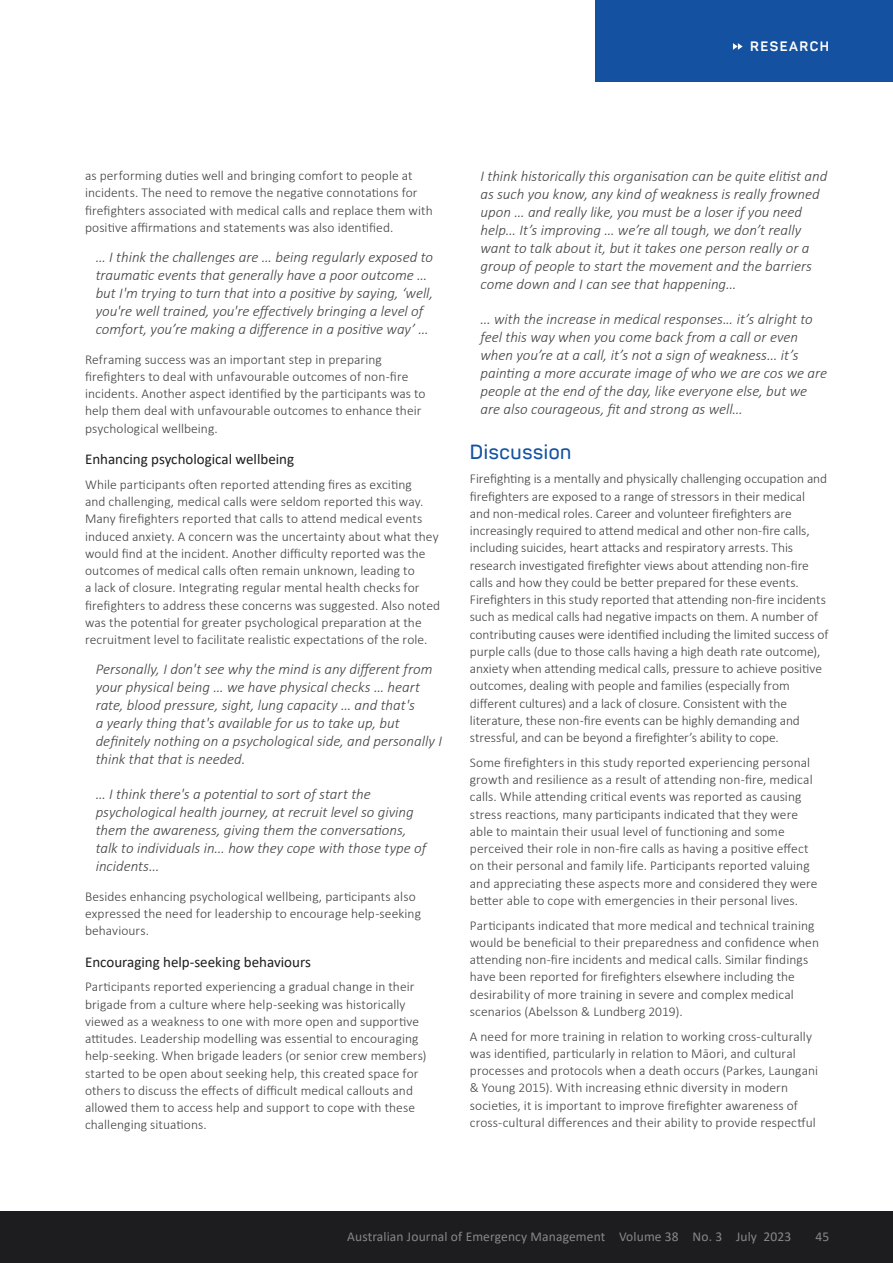
<style>
.page{position:relative;width:893px;height:1263px;background:#fff}
.page>*{position:absolute;margin:0;border:0;box-sizing:border-box;transform-origin:0 0}
.t1{font:600 20.25px "Panton";letter-spacing:.03em;color:#1452a1}
.t2{font:italic 300 15px/18px "Calibri";color:#414042}
.t3{font:15px "Calibri";color:#1d1d1f}
.t4{font:300 13.5px/17.2px "Calibri";letter-spacing:.005em;color:#414042}
.t5{font:13.5px "Calibri";letter-spacing:.01em;color:#868788}
.t6{font:700 13.5px "Panton";letter-spacing:.11em;color:#fff}
</style>
<div class="page">
<div style="left:596px;top:0;width:297px;height:81px;background:#1452a1"></div>
<svg style="left:733px;top:43px;width:10px;height:7px"></svg>
<div style="left:0;top:1212px;width:893px;height:51px;background:#1d1d1f"></div>
<p class="t6" style="left:750px;top:38px;width:80px">RESEARCH</p>
<p class="t4" style="left:85px;top:167px;width:349px">as performing duties well and bringing comfort to people at incidents. The need to remove the negative connotations for firefighters associated with medical calls and replace them with positive affirmations and statements was also identified.</p>
<p class="t2" style="left:96px;top:248px;width:339px">… I think the challenges are … being regularly exposed to traumatic events that generally have a poor outcome … but I'm trying to turn that into a positive by saying, ‘well, you're well trained, you're effectively bringing a level of comfort, you’re making a difference in a positive way’ …</p>
<p class="t4" style="left:85px;top:350px;width:342px">Reframing success was an important step in preparing firefighters to deal with unfavourable outcomes of non-fire incidents. Another aspect identified by the participants was to help them deal with unfavourable outcomes to enhance their psychological wellbeing.</p>
<p class="t3" style="left:85px;top:449px;width:211px">Enhancing psychological wellbeing</p>
<p class="t4" style="left:85px;top:475px;width:357px">While participants often reported attending fires as exciting<br>and challenging, medical calls were seldom reported this way.<br>Many firefighters reported that calls to attend medical events induced anxiety. A concern was the uncertainty about what they would find at the incident. Another difficulty reported was the outcomes of medical calls often remain unknown, leading to<br>a lack of closure. Integrating regular mental health checks for firefighters to address these concerns was suggested. Also noted was the potential for greater psychological preparation at the recruitment level to facilitate realistic expectations of the role.</p>
<p class="t2" style="left:96px;top:660px;width:348px">Personally, I don't see why the mind is any different from your physical being … we have physical checks … heart rate, blood pressure, sight, lung capacity … and that's<br>a yearly thing that's available for us to take up, but definitely nothing on a psychological side, and personally I think that that is needed.</p>
<p class="t2" style="left:96px;top:785px;width:332px">… I think there's a potential to sort of start the psychological health journey, at recruit level so giving them the awareness, giving them the conversations, talk to individuals in... how they cope with those type of incidents...</p>
<p class="t4" style="left:85px;top:887px;width:338px">Besides enhancing psychological wellbeing, participants also expressed the need for leadership to encourage help-seeking behaviours.</p>
<p class="t3" style="left:85px;top:951px;width:227px">Encouraging help-seeking behaviours</p>
<p class="t4" style="left:85px;top:978px;width:343px">Participants reported experiencing a gradual change in their brigade from a culture where help-seeking was historically viewed as a weakness to one with more open and supportive attitudes. Leadership modelling was essential to encouraging help-seeking. When brigade leaders (or senior crew members) started to be open about seeking help, this created space for others to discuss the effects of difficult medical callouts and allowed them to access help and support to cope with these challenging situations.</p>
<p class="t2" style="left:480px;top:167px;width:348px">I think historically this organisation can be quite elitist and as such you know, any kind of weakness is really frowned upon … and really like, you must be a loser if you need help... It’s improving … we’re all tough, we don’t really want to talk about it, but it takes one person really or a group of people to start the movement and the barriers come down and I can see that happening...</p>
<p class="t2" style="left:480px;top:310px;width:348px">... with the increase in medical responses... it’s alright to feel this way when you come back from a call or even when you’re at a call, it’s not a sign of weakness... it’s painting a more accurate image of who we are cos we are people at the end of the day, like everyone else, but we are also courageous, fit and strong as well...</p>
<h1 class="t1" style="left:470px;top:439px;width:103px">Discussion</h1>
<p class="t4" style="left:470px;top:470px;width:360px">Firefighting is a mentally and physically challenging occupation and firefighters are exposed to a range of stressors in their medical and non-medical roles. Career and volunteer firefighters are increasingly required to attend medical and other non-fire calls, including suicides, heart attacks and respiratory arrests. This research investigated firefighter views about attending non-fire calls and how they could be better prepared for these events.<br>Firefighters in this study reported that attending non-fire incidents such as medical calls had negative impacts on them. A number of contributing causes were identified including the limited success of purple calls (due to those calls having a high death rate outcome), anxiety when attending medical calls, pressure to achieve positive outcomes, dealing with people and families (especially from different cultures) and a lack of closure. Consistent with the literature, these non-fire events can be highly demanding and stressful, and can be beyond a firefighter’s ability to cope.</p>
<p class="t4" style="left:470px;top:753px;width:349px">Some firefighters in this study reported experiencing personal growth and resilience as a result of attending non-fire, medical calls. While attending critical events was reported as causing stress reactions, many participants indicated that they were able to maintain their usual level of functioning and some perceived their role in non-fire calls as having a positive effect on their personal and family life. Participants reported valuing and appreciating these aspects more and considered they were better able to cope with emergencies in their personal lives.</p>
<p class="t4" style="left:470px;top:916px;width:351px">Participants indicated that more medical and technical training would be beneficial to their preparedness and confidence when attending non-fire incidents and medical calls. Similar findings have been reported for firefighters elsewhere including the desirability of more training in severe and complex medical scenarios (Abelsson &amp; Lundberg 2019).</p>
<p class="t4" style="left:470px;top:1027px;width:350px">A need for more training in relation to working cross-culturally was identified, particularly in relation to Māori, and cultural processes and protocols when a death occurs (Parkes, Laungani &amp; Young 2015). With increasing ethnic diversity in modern societies, it is important to improve firefighter awareness of cross-cultural differences and their ability to provide respectful</p>
<p class="t5" style="left:347px;top:1227px;width:446px">Australian Journal of Emergency Management Volume 38 No. 3 July 2023</p>
<p class="t5" style="left:815px;top:1227px;width:15px">45</p>
</div>
